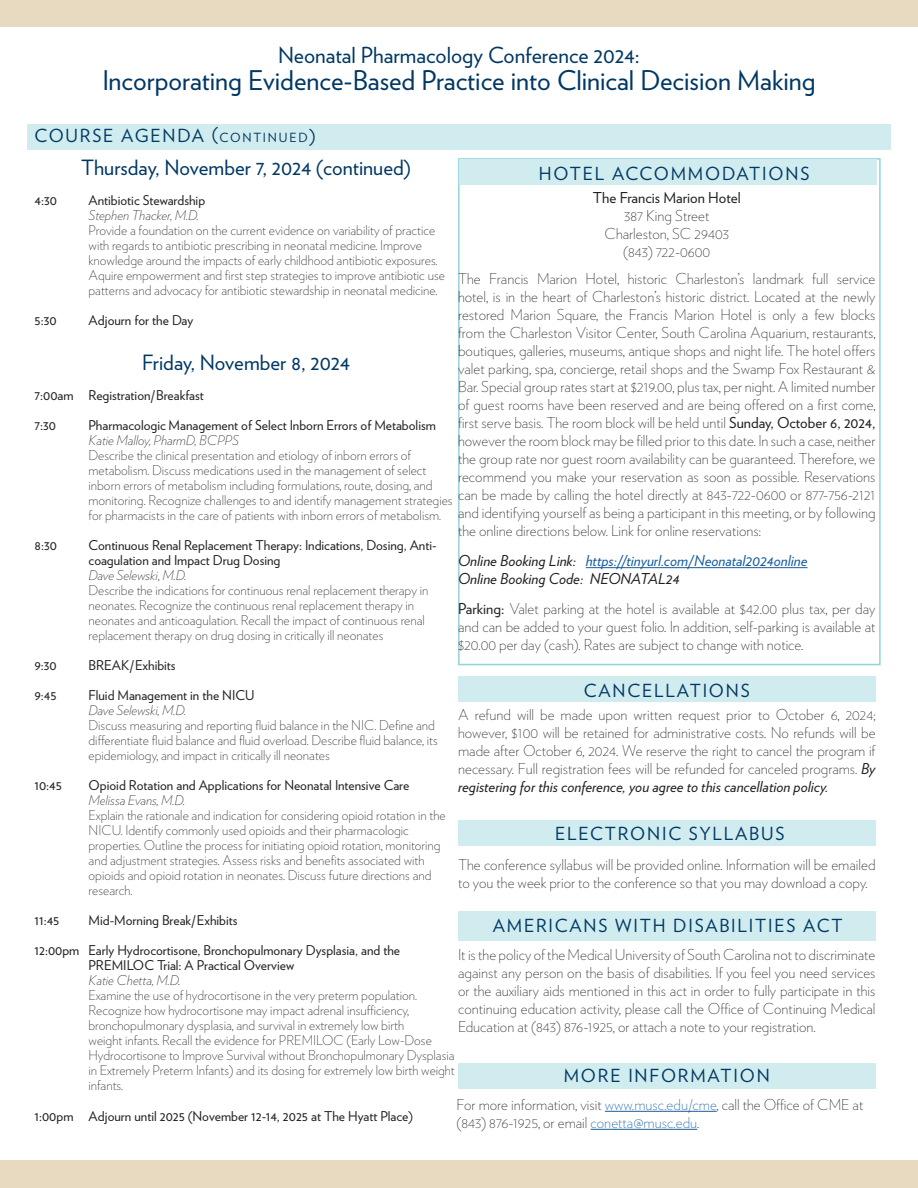
<style>
.page{position:relative;width:918px;height:1188px;background:#fff}
.page>*{position:absolute;margin:0;border:0;box-sizing:border-box;transform-origin:0 0}
.t1{font:27px "Verlag";color:#003864}
.t2{font:22.05px "Verlag";color:#003864}
.t3{font:21px "Verlag";color:#003864}
.t4{font:18px "Verlag";letter-spacing:.1em;color:#003864}
.t5{font:200 15px/18px "Verlag";color:#231f20;text-align:justify}
.t6{font:italic 15px "Verlag";color:#175d9e}
.t7{font:italic 15px "Verlag";color:#231f20}
.t8{font:15px "Verlag";color:#231f20}
.t9{font:200 13.5px/15px "Verlag";color:#231f20}
.t10{font:13.5px/15px "Verlag";color:#231f20}
.t11{font:italic 200 13.5px "Verlag";color:#231f20}
.s1{font-size:12.6px}
.s2{font-style:inherit}
.s3{font-style:normal}
.s4{font-weight:200;font-style:italic}
.s5{font-weight:200}
.s6{font-weight:400}
.s7{color:#231f20}
.s8{font-weight:400;font-style:italic}
.s9{color:#175d9e}
</style>
<div class="page">
<div style="left:458px;top:158px;width:423px;height:507px;border:2px solid #8fd5da"></div>
<div style="left:0;top:0;width:918px;height:27px;background:#e8dac1"></div>
<div style="left:0;top:1160px;width:918px;height:28px;background:#e8dac1"></div>
<div style="left:27px;top:124px;width:864px;height:25px;background:#d1ecef"></div>
<div style="left:458px;top:676px;width:418px;height:26px;background:#d1ecef"></div>
<div style="left:458px;top:820px;width:418px;height:26px;background:#d1ecef"></div>
<div style="left:458px;top:1063px;width:418px;height:25px;background:#d1ecef"></div>
<hr style="left:605px;top:1111px;width:112px;height:1px;background:#175d9e">
<hr style="left:591px;top:1129px;width:106px;height:1px;background:#175d9e">
<div style="left:458px;top:911px;width:418px;height:30px;background:#d1ecef"></div>
<div style="left:460px;top:160px;width:417px;height:25px;background:#d1ecef"></div>
<div style="left:460px;top:191px;width:414px;height:430px;background:#fff"></div>
<hr style="left:586px;top:567px;width:221px;height:1px;background:#175d9e">
<p class="t2" style="left:278px;top:39px;width:363px">Neonatal Pharmacology Conference 2024:</p>
<p class="t1" style="left:102px;top:60px;width:715px">Incorporating Evidence-Based Practice into Clinical Decision Making</p>
<p class="t4" style="left:35px;top:122px;width:283px">COURSE AGENDA (<span class="s1">CONTINUED</span><span class="s2">)</span></p>
<p class="t3" style="left:81px;top:152px;width:331px">Thursday, November 7, 2024 (continued)</p>
<p class="t10" style="left:35px;top:192px;width:24px">4:30</p>
<p class="t10" style="left:89px;top:192px;width:118px">Antibiotic Stewardship</p>
<p class="t11" style="left:89px;top:205px;width:112px">Stephen Thacker, M.D.</p>
<p class="t9" style="left:89px;top:222px;width:358px">Provide a foundation on the current evidence on variability of practice with regards to antibiotic prescribing in neonatal medicine. Improve knowledge around the impacts of early childhood antibiotic exposures.<br>Aquire empowerment and first step strategies to improve antibiotic use patterns and advocacy for antibiotic stewardship in neonatal medicine.</p>
<p class="t10" style="left:35px;top:312px;width:24px">5:30</p>
<p class="t10" style="left:89px;top:312px;width:106px">Adjourn for the Day</p>
<p class="t3" style="left:142px;top:347px;width:209px">Friday, November 8, 2024</p>
<p class="t10" style="left:35px;top:387px;width:171px">7:00am Registration/Breakfast</p>
<p class="t10" style="left:35px;top:417px;width:23px">7:30</p>
<p class="t10" style="left:89px;top:417px;width:349px">Pharmacologic Management of Select Inborn Errors of Metabolism</p>
<p class="t11" style="left:89px;top:430px;width:152px">Katie Malloy, PharmD, BCPPS</p>
<p class="t9" style="left:89px;top:447px;width:366px">Describe the clinical presentation and etiology of inborn errors of metabolism. Discuss medications used in the management of select inborn errors of metabolism including formulations, route, dosing, and monitoring. Recognize challenges to and identify management strategies for pharmacists in the care of patients with inborn errors of metabolism.</p>
<p class="t10" style="left:35px;top:537px;width:24px">8:30</p>
<p class="t10" style="left:89px;top:537px;width:350px">Continuous Renal Replacement Therapy: Indications, Dosing, Anti&shy;coagulation and Impact Drug Dosing</p>
<p class="t11" style="left:89px;top:565px;width:99px">Dave Selewski<span class="s3">,</span> M.D.</p>
<p class="t9" style="left:89px;top:582px;width:341px">Describe the indications for continuous renal replacement therapy in neonates. Recognize the continuous renal replacement therapy in neonates and anticoagulation. Recall the impact of continuous renal replacement therapy on drug dosing in critically ill neonates</p>
<p class="t10" style="left:35px;top:657px;width:24px">9:30</p>
<p class="t10" style="left:89px;top:657px;width:89px">BREAK/Exhibits</p>
<p class="t10" style="left:35px;top:687px;width:24px">9:45</p>
<p class="t10" style="left:89px;top:687px;width:167px">Fluid Management in the NICU</p>
<p class="t11" style="left:89px;top:700px;width:99px">Dave Selewski, M.D.</p>
<p class="t9" style="left:89px;top:717px;width:351px">Discuss measuring and reporting fluid balance in the NIC. Define and differentiate fluid balance and fluid overload. Describe fluid balance, its epidemiology, and impact in critically ill neonates</p>
<p class="t10" style="left:35px;top:777px;width:29px">10:45</p>
<p class="t10" style="left:89px;top:777px;width:322px">Opioid Rotation and Applications for Neonatal Intensive Care</p>
<p class="t11" style="left:89px;top:790px;width:98px">Melissa Evans, M.D.</p>
<p class="t9" style="left:89px;top:807px;width:359px">Explain the rationale and indication for considering opioid rotation in the NICU. Identify commonly used opioids and their pharmacologic properties. Outline the process for initiating opioid rotation, monitoring and adjustment strategies. Assess risks and benefits associated with opioids and opioid rotation in neonates. Discuss future directions and research.</p>
<p class="t10" style="left:35px;top:912px;width:26px">11:45</p>
<p class="t10" style="left:89px;top:912px;width:151px">Mid-Morning Break/Exhibits</p>
<p class="t10" style="left:89px;top:942px;width:330px;text-indent:-54px">12:00pm Early Hydrocortisone, Bronchopulmonary Dysplasia, and the PREMILOC Trial: A Practical Overview<br><span class="s4">Katie Chetta, M.D.<br></span><span class="s5">Examine the use of hydrocortisone in the very preterm population.</span></p>
<p class="t9" style="left:89px;top:1002px;width:368px">Recognize how hydrocortisone may impact adrenal insufficiency, bronchopulmonary dysplasia, and survival in extremely low birth<br>weight infants. Recall the evidence for PREMILOC (Early Low-Dose Hydrocortisone to Improve Survival without Bronchopulmonary Dysplasia in Extremely Preterm Infants) and its dosing for extremely low birth weight infants.</p>
<p class="t10" style="left:35px;top:1108px;width:380px">1:00pm Adjourn until 2025 (November 12-14, 2025 at The Hyatt Place)</p>
<p class="t4" style="left:539px;top:160px;width:272px">HOTEL ACCOMMODATIONS</p>
<p class="t8" style="left:593px;top:187px;width:149px">The Francis Marion Hotel</p>
<p class="t5" style="left:624px;top:206px;width:87px">387 King Street</p>
<p class="t5" style="left:605px;top:224px;width:126px">Charleston, SC 29403</p>
<p class="t5" style="left:623px;top:242px;width:88px">(843) 722-0600</p>
<p class="t5" style="left:458px;top:269px;width:419px">The Francis Marion Hotel, historic Charleston’s landmark full service hotel, is in the heart of Charleston’s historic district. Located at the newly restored Marion Square, the Francis Marion Hotel is only a few blocks from the Charleston Visitor Center, South Carolina Aquarium, restaurants, boutiques, galleries, museums, antique shops and night life. The hotel offers valet parking, spa, concierge, retail shops and the Swamp Fox Restaurant &amp; Bar. Special group rates start at $219.00, plus tax, per night. A limited number of guest rooms have been reserved and are being offered on a first come, first serve basis. The room block will be held until <span class="s6">Sunday, October 6, 2024, </span>however the room block may be filled prior to this date. In such a case, neither the group rate nor guest room availability can be guaranteed. Therefore, we recommend you make your reservation as soon as possible. Reservations can be made by calling the hotel directly at 843-722-0600 or 877-756-2121 and identifying yourself as being a participant in this meeting, or by following the online directions below. Link for online reservations:</p>
<p class="t6" style="left:458px;top:549px;width:351px"><span class="s7">Online Booking Link:</span> https://tinyurl.com/Neonatal2024online</p>
<p class="t7" style="left:458px;top:567px;width:223px">Online Booking Code: NEONATAL24</p>
<p class="t5" style="left:458px;top:599px;width:419px"><span class="s6">Parking:</span> Valet parking at the hotel is available at $42.00 plus tax, per day and can be added to your guest folio. In addition, self-parking is available at $20.00 per day (cash). Rates are subject to change with notice.</p>
<p class="t4" style="left:584px;top:677px;width:167px">CANCELLATIONS</p>
<p class="t5" style="left:458px;top:704px;width:419px">A refund will be made upon written request prior to October 6, 2024; however, $100 will be retained for administrative costs. No refunds will be made after October 6, 2024. We reserve the right to cancel the program if necessary. Full registration fees will be refunded for canceled programs. <span class="s8">By registering for this conference, you agree to this cancellation policy.</span></p>
<p class="t4" style="left:555px;top:820px;width:231px">ELECTRONIC SYLLABUS</p>
<p class="t5" style="left:458px;top:854px;width:419px">The conference syllabus will be provided online. Information will be emailed to you the week prior to the conference so that you may download a copy.</p>
<p class="t4" style="left:493px;top:912px;width:351px">AMERICANS WITH DISABILITIES ACT</p>
<p class="t5" style="left:458px;top:945px;width:419px">It is the policy of the Medical University of South Carolina not to discriminate against any person on the basis of disabilities. If you feel you need services or the auxiliary aids mentioned in this act in order to fully participate in this continuing education activity, please call the Office of Continuing Medical Education at (843) 876-1925, or attach a note to your registration.</p>
<p class="t4" style="left:564px;top:1063px;width:208px">MORE INFORMATION</p>
<p class="t5" style="left:456px;top:1094px;width:408px">For more information, visit <span class="s9">www.musc.edu/cme</span>, call the Office of CME at (843) 876-1925, or email <span class="s9">conetta@musc.edu</span>.</p>
</div>
